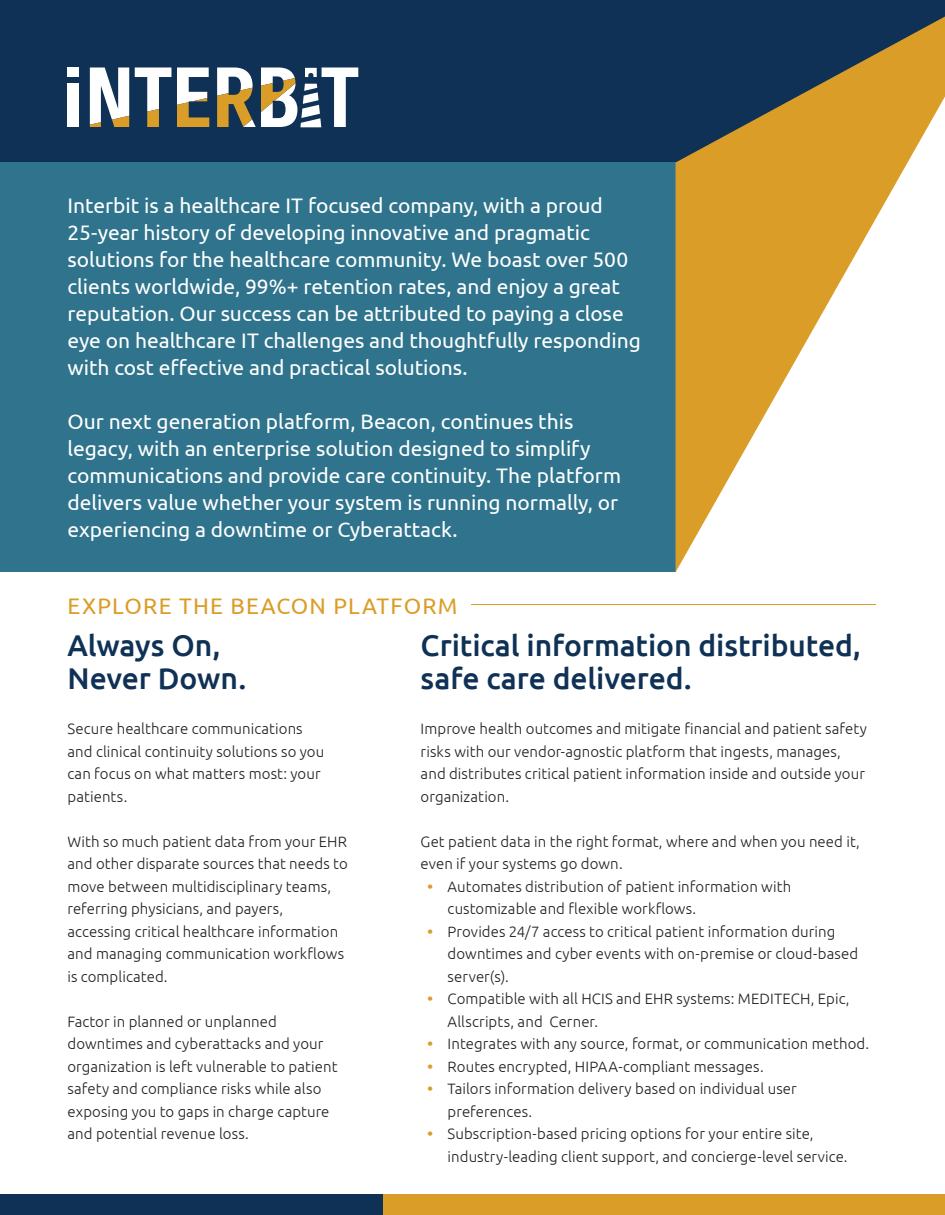
<style>
.page{position:relative;width:945px;height:1215px;background:#fff}
.page>*{position:absolute;margin:0;border:0;box-sizing:border-box;transform-origin:0 0}
.t1{font:500 30px/33px "Ubuntu";letter-spacing:-.005em;color:#0f3155}
.t2{font:22.5px "Ubuntu";letter-spacing:.055em;color:#da9d27}
.t3{font:21px/27px "Ubuntu";color:#fff}
.t4{font:300 15px/22.5px "Ubuntu";letter-spacing:.005em;color:#231f20}
.s1{font-weight:700;color:#da9d27}
</style>
<div class="page">
<div style="left:0;top:0;width:945px;height:163px;background:#0f3155"></div>
<div style="left:68px;top:68px;width:11px;height:9px;background:#fff"></div>
<div style="left:68px;top:84px;width:11px;height:43px;background:#fff"></div>
<svg style="left:90px;top:68px;width:39px;height:59px"></svg>
<svg style="left:135px;top:68px;width:36px;height:59px"></svg>
<svg style="left:177px;top:68px;width:32px;height:59px"></svg>
<svg style="left:217px;top:68px;width:141px;height:59px"></svg>
<div style="left:0;top:163px;width:676px;height:409px;background:#2f748c"></div>
<svg style="left:676px;top:17px;width:269px;height:555px"></svg>
<div style="left:0;top:1195px;width:384px;height:20px;background:#0f3155"></div>
<div style="left:384px;top:1195px;width:561px;height:20px;background:#da9d27"></div>
<hr style="left:471px;top:604px;width:405px;height:1px;background:#da9d27">
<p class="t3" style="left:68px;top:191px;width:575px">Interbit is a healthcare IT focused company, with a proud 25-year history of developing innovative and pragmatic solutions for the healthcare community. We boast over 500 clients worldwide, 99%+ retention rates, and enjoy a great reputation. Our success can be attributed to paying a close eye on healthcare IT challenges and thoughtfully responding with cost effective and practical solutions.</p>
<p class="t3" style="left:68px;top:407px;width:555px">Our next generation platform, Beacon, continues this legacy, with an enterprise solution designed to simplify communications and provide care continuity. The platform delivers value whether your system is running normally, or experiencing a downtime or Cyberattack.</p>
<p class="t2" style="left:68px;top:592px;width:392px">EXPLORE THE BEACON PLATFORM</p>
<p class="t1" style="left:68px;top:628px;width:180px">Always On,<br>Never Down.</p>
<p class="t4" style="left:68px;top:717px;width:258px">Secure healthcare communications and clinical continuity solutions so you can focus on what matters most: your patients.</p>
<p class="t4" style="left:68px;top:830px;width:282px">With so much patient data from your EHR and other disparate sources that needs to move between multidisciplinary teams, referring physicians, and payers,</p>
<p class="t4" style="left:68px;top:920px;width:278px">accessing critical healthcare information and managing communication workflows is complicated.</p>
<p class="t4" style="left:68px;top:1010px;width:271px">Factor in planned or unplanned downtimes and cyberattacks and your organization is left vulnerable to patient safety and compliance risks while also exposing you to gaps in charge capture and potential revenue loss.</p>
<p class="t1" style="left:421px;top:628px;width:442px">Critical information distributed, safe care delivered.</p>
<p class="t4" style="left:421px;top:717px;width:448px">Improve health outcomes and mitigate financial and patient safety risks with our vendor-agnostic platform that ingests, manages, and distributes critical patient information inside and outside your organization.</p>
<p class="t4" style="left:421px;top:830px;width:441px">Get patient data in the right format, where and when you need it, even if your systems go down.</p>
<p class="t4" style="left:448px;top:875px;width:345px;text-indent:-20px"><span class="s1">•</span> Automates distribution of patient information with customizable and flexible workflows.</p>
<p class="t4" style="left:448px;top:920px;width:412px;text-indent:-20px"><span class="s1">•</span> Provides 24/7 access to critical patient information during downtimes and cyber events with on-premise or cloud-based server(s).</p>
<p class="t4" style="left:448px;top:987px;width:403px;text-indent:-20px"><span class="s1">•</span> Compatible with all HCIS and EHR systems: MEDITECH, Epic,<br>Allscripts, and Cerner.</p>
<p class="t4" style="left:427px;top:1032px;width:443px"><span class="s1">•</span> Integrates with any source, format, or communication method.</p>
<p class="t4" style="left:427px;top:1055px;width:338px"><span class="s1">•</span> Routes encrypted, HIPAA-compliant messages.</p>
<p class="t4" style="left:448px;top:1077px;width:351px;text-indent:-20px"><span class="s1">•</span> Tailors information delivery based on individual user preferences.</p>
<p class="t4" style="left:448px;top:1122px;width:401px;text-indent:-20px"><span class="s1">•</span> Subscription-based pricing options for your entire site, industry‑leading client support, and concierge-level service.</p>
</div>
